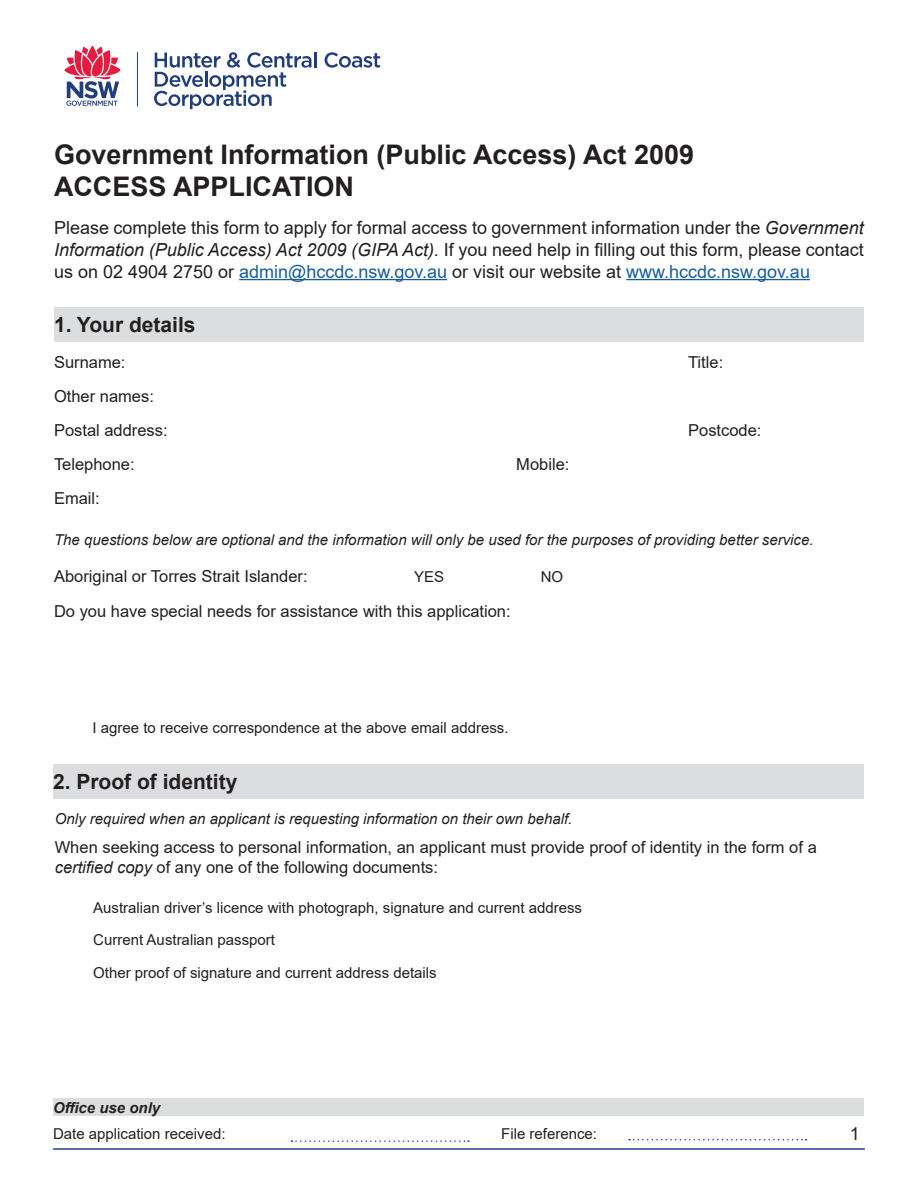
<style>
.page{position:relative;width:918px;height:1188px;background:#fff}
.page>*{position:absolute;margin:0;border:0;box-sizing:border-box;transform-origin:0 0}
.t1{font:700 27px "Arial";color:#231f20}
.t2{font:700 21px "Arial";color:#231f20}
.t3{font:18px/21.6px "Arial";color:#231f20;text-align:justify}
.t4{font:16.5px/19.8px "Arial";color:#231f20}
.t5{font:15px "Arial";color:#231f20}
.t6{font:italic 15px "Arial";color:#231f20}
.t7{font:italic 700 15px "Arial";color:#231f20}
.s1{font-style:italic}
.s2{color:#175d9e}
</style>
<div class="page">
<hr style="left:53px;top:1148px;width:812px;height:2px;background:#253f8e">
<div style="left:53px;top:1098px;width:810px;height:18px;background:#dcdddf"></div>
<svg style="left:291px;top:1140px;width:178px;height:2px"></svg>
<svg style="left:629px;top:1139px;width:178px;height:1px"></svg>
<hr style="left:239px;top:279px;width:208px;height:1px;background:#175d9e">
<hr style="left:626px;top:279px;width:184px;height:1px;background:#175d9e">
<div style="left:54px;top:307px;width:810px;height:34px;background:#dcdddf"></div>
<div style="left:53px;top:765px;width:810px;height:34px;background:#dcdddf"></div>
<hr style="left:137px;top:52px;width:1px;height:55px;background:#223d7c">
<svg style="left:65px;top:46px;width:55px;height:60px"></svg>
<svg style="left:325px;top:52px;width:55px;height:16px"></svg>
<svg style="left:154px;top:52px;width:162px;height:57px"></svg>
<p class="t1" style="left:54px;top:135px;width:642px">Government Information (Public Access) Act 2009</p>
<p class="t1" style="left:54px;top:168px;width:302px">ACCESS APPLICATION</p>
<p class="t3" style="left:54px;top:217px;width:811px">Please complete this form to apply for formal access to government information under the <span class="s1">Government Information (Public Access) Act 2009 (GIPA Act).</span> If you need help in filling out this form, please contact us on 02 4904 2750 or <span class="s2">admin@hccdc.nsw.gov.au</span> or visit our website at <span class="s2">www.hccdc.nsw.gov.au</span></p>
<p class="t2" style="left:54px;top:309px;width:143px">1. Your details</p>
<p class="t4" style="left:54px;top:352px;width:73px">Surname:</p>
<p class="t4" style="left:688px;top:352px;width:37px">Title:</p>
<p class="t4" style="left:54px;top:386px;width:101px">Other names:</p>
<p class="t4" style="left:54px;top:420px;width:115px">Postal address:</p>
<p class="t4" style="left:54px;top:454px;width:82px">Telephone:</p>
<p class="t4" style="left:54px;top:489px;width:47px">Email:</p>
<p class="t4" style="left:516px;top:454px;width:55px">Mobile:</p>
<p class="t4" style="left:688px;top:420px;width:75px">Postcode:</p>
<p class="t6" style="left:54px;top:530px;width:761px">The questions below are optional and the information will only be used for the purposes of providing better service.</p>
<p class="t4" style="left:54px;top:566px;width:255px">Aboriginal or Torres Strait Islander:</p>
<p class="t4" style="left:54px;top:602px;width:458px">Do you have special needs for assistance with this application:</p>
<p class="t5" style="left:414px;top:566px;width:32px">YES</p>
<p class="t5" style="left:541px;top:566px;width:24px">NO</p>
<p class="t5" style="left:93px;top:718px;width:418px">I agree to receive correspondence at the above email address.</p>
<p class="t2" style="left:53px;top:767px;width:186px">2. Proof of identity</p>
<p class="t6" style="left:55px;top:809px;width:519px">Only required when an applicant is requesting information on their own behalf.</p>
<p class="t4" style="left:55px;top:837px;width:764px">When seeking access to personal information, an applicant must provide proof of identity in the form of a <span class="s1">certified copy</span> of any one of the following documents:</p>
<p class="t5" style="left:93px;top:897px;width:490px">Australian driver’s licence with photograph, signature and current address</p>
<p class="t5" style="left:93px;top:930px;width:183px">Current Australian passport</p>
<p class="t5" style="left:93px;top:962px;width:345px">Other proof of signature and current address details</p>
<p class="t7" style="left:53px;top:1098px;width:109px">Office use only</p>
<p class="t5" style="left:53px;top:1124px;width:174px">Date application received:</p>
<p class="t5" style="left:501px;top:1123px;width:97px">File reference:</p>
<p class="t3" style="left:850px;top:1123px;width:12px">1</p>
</div>
